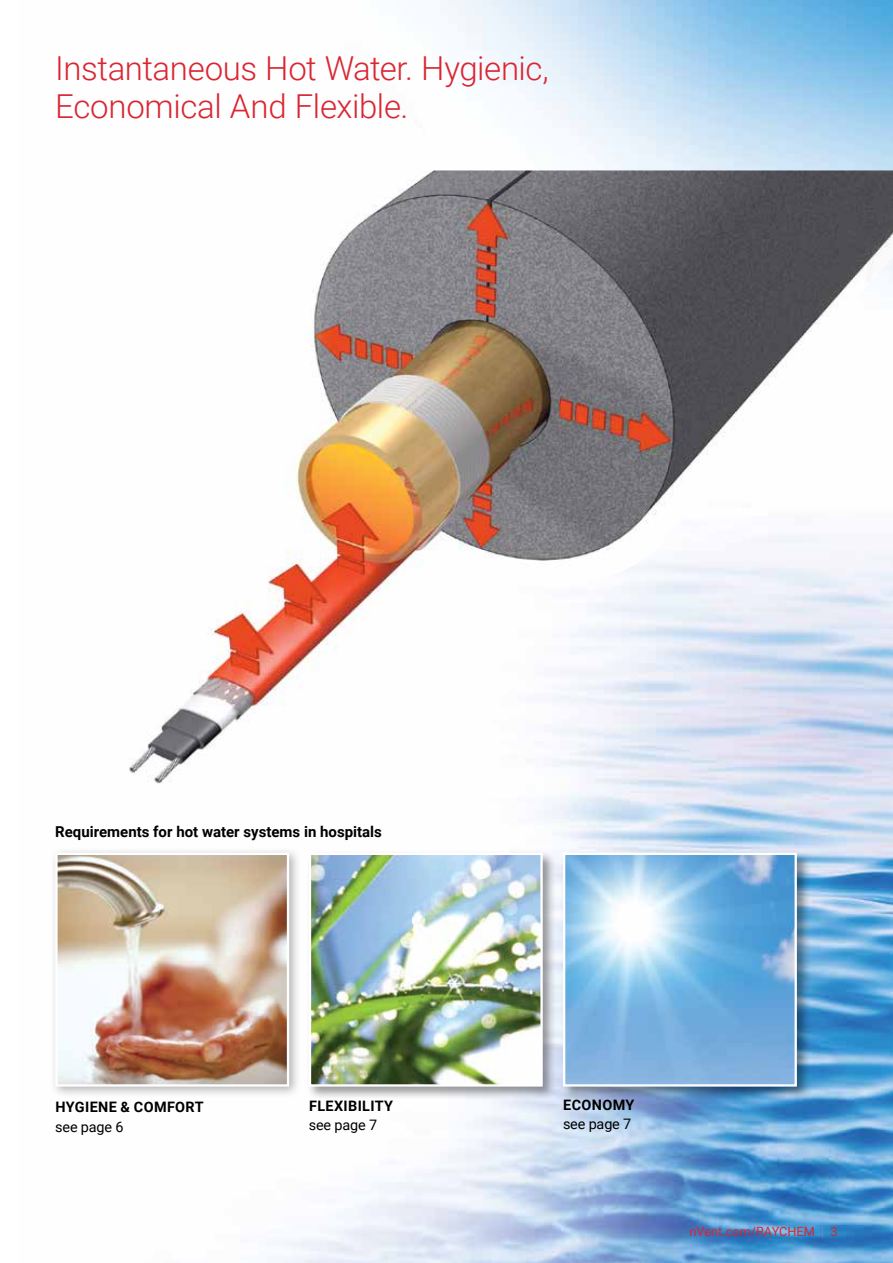
<style>
.page{position:relative;width:893px;height:1263px;background:#fff}
.page>*{position:absolute;margin:0;border:0;box-sizing:border-box;transform-origin:0 0}
.t1{font:300 33px/37.5px "Roboto";letter-spacing:-.01em;color:#d92632}
.t2{font:700 15px "Roboto";color:#000}
.t3{font:700 14.4px "Roboto";letter-spacing:.025em;color:#000}
.t4{font:14.4px "Roboto";letter-spacing:-.01em;color:#000}
.t5{font:12.75px "Roboto";color:#d92632}
.s1{font-weight:300;color:#878f98}
</style>
<div class="page">
<img style="left:267px;top:0;width:626px;height:1263px">
<img style="left:129px;top:170px;width:764px;height:636px">
<div style="left:49px;top:847px;width:252px;height:252px;background:#000;opacity:.3"></div>
<img style="left:58px;top:856px;width:228px;height:227px">
<div style="left:55px;top:853px;width:234px;height:233px;border:2px solid #fff"></div>
<div style="left:307px;top:850px;width:250px;height:250px;background:#000;opacity:.4"></div>
<img style="left:312px;top:856px;width:228px;height:227px">
<div style="left:309px;top:853px;width:234px;height:233px;border:2px solid #fff"></div>
<div style="left:561px;top:850px;width:250px;height:250px;background:#000;opacity:.4"></div>
<img style="left:566px;top:856px;width:228px;height:227px">
<div style="left:563px;top:853px;width:234px;height:233px;border:2px solid #fff"></div>
<p class="t1" style="left:55px;top:48px;width:495px">Instantaneous Hot Water. Hygienic,<br>Economical And Flexible.</p>
<p class="t2" style="left:55px;top:821px;width:328px">Requirements for hot water systems in hospitals</p>
<p class="t3" style="left:56px;top:1097px;width:150px">HYGIENE &amp; COMFORT</p>
<p class="t4" style="left:55px;top:1116px;width:70px">see page 6</p>
<p class="t3" style="left:309px;top:1095px;width:85px">FLEXIBILITY</p>
<p class="t4" style="left:309px;top:1115px;width:70px">see page 7</p>
<p class="t3" style="left:563px;top:1094px;width:73px">ECONOMY</p>
<p class="t4" style="left:563px;top:1114px;width:70px">see page 7</p>
<p class="t5" style="left:690px;top:1223px;width:150px">nVent.com/RAYCHEM <span class="s1">|</span> 3</p>
</div>
